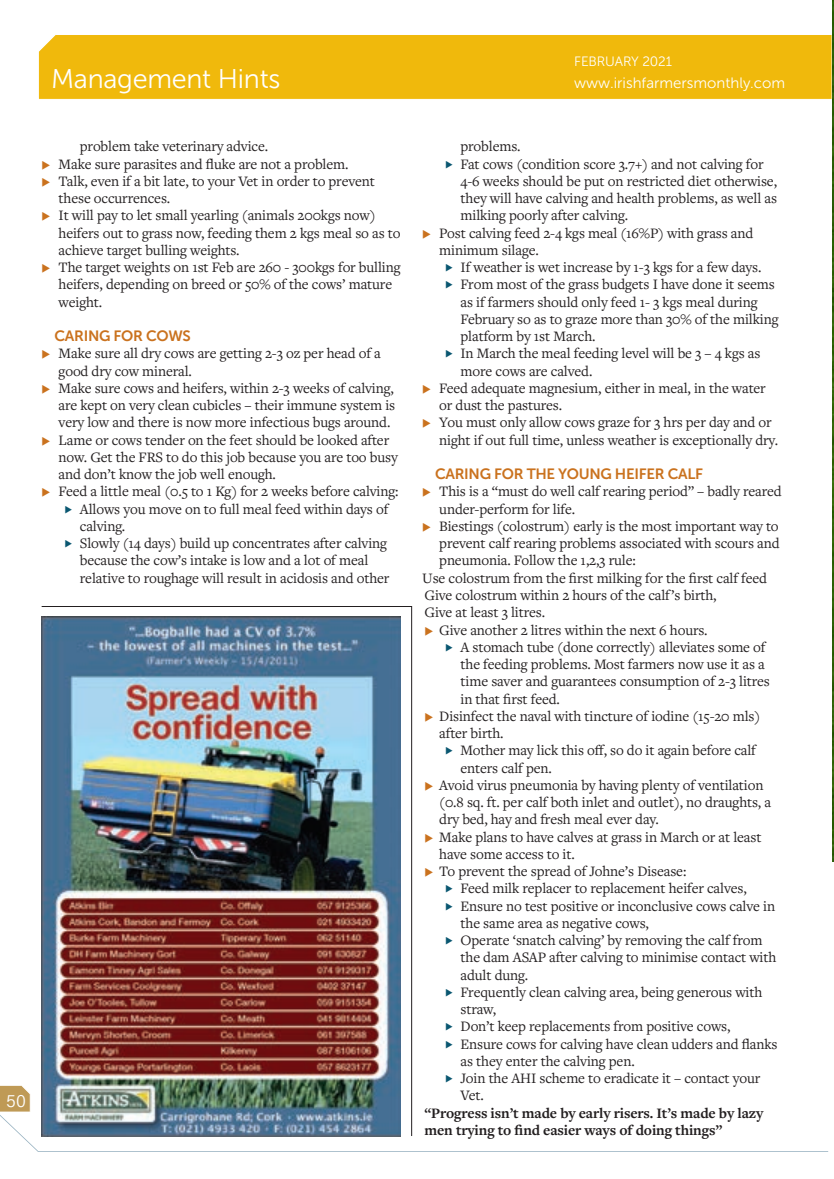
<style>
.page{position:relative;width:834px;height:1179px;background:#fff}
.page>*{position:absolute;margin:0;border:0;box-sizing:border-box;transform-origin:0 0}
.t1{font:27px "Museo Sans 300";letter-spacing:-.01em;color:#fff}
.t2{font:300 18px "Acumin Pro";color:#fff}
.t3{font:15px/17.2px "Freight Text Pro";letter-spacing:-.01em;color:#231f20}
.t4{font:700 15px/17.2px "Freight Text Pro";letter-spacing:-.01em;color:#231f20}
.t5{font:15px "Museo Sans 700";letter-spacing:-.02em;color:#ca721e}
.t6{font:15px "Museo Sans 300";color:#fff}
.t7{font:13.5px "Museo Sans 300";letter-spacing:-.01em;color:#fff}
</style>
<div class="page">
<div style="left:38px;top:34px;width:795px;height:66px;background:#f0b90c"></div>
<img style="left:41px;top:606px;width:371px;height:469px">
<img style="left:833px;top:1px;width:1px;height:860px">
<svg style="left:0;top:1075px;width:828px;height:77px"></svg>
<p class="t2" style="left:6px;top:1088px;width:21px">50</p>
<p class="t7" style="left:574px;top:54px;width:99px">FEBRUARY 2021</p>
<h1 class="t1" style="left:51px;top:65px;width:231px">Management Hints</h1>
<p class="t6" style="left:574px;top:75px;width:213px">www.irishfarmersmonthly.com</p>
<p class="t3" style="left:59px;top:137px;width:343px;text-indent:21px">problem take veterinary advice.<br>Make sure parasites and fluke are not a problem.<br>Talk, even if a bit late, to your Vet in order to prevent these occurrences.<br>It will pay to let small yearling (animals 200kgs now) heifers out to grass now, feeding them 2 kgs meal so as to achieve target bulling weights.<br>The target weights on 1st Feb are 260 - 300kgs for bulling heifers, depending on breed or 50% of the cows’ mature weight.</p>
<p class="t5" style="left:54px;top:328px;width:138px">CARING FOR COWS</p>
<p class="t3" style="left:59px;top:344px;width:324px">Make sure all dry cows are getting 2-3 oz per head of a</p>
<p class="t3" style="left:59px;top:362px;width:135px">good dry cow mineral.</p>
<p class="t3" style="left:59px;top:379px;width:337px">Make sure cows and heifers, within 2-3 weeks of calving,</p>
<p class="t3" style="left:59px;top:396px;width:338px">are kept on very clean cubicles – their immune system is</p>
<p class="t3" style="left:59px;top:413px;width:333px">very low and there is now more infectious bugs around.</p>
<p class="t3" style="left:59px;top:431px;width:332px">Lame or cows tender on the feet should be looked after</p>
<p class="t3" style="left:59px;top:448px;width:341px">now. Get the FRS to do this job because you are too busy</p>
<p class="t3" style="left:59px;top:465px;width:219px">and don’t know the job well enough.</p>
<p class="t3" style="left:59px;top:482px;width:341px">Feed a little meal (0.5 to 1 Kg) for 2 weeks before calving:</p>
<p class="t3" style="left:80px;top:500px;width:310px">Allows you move on to full meal feed within days of</p>
<p class="t3" style="left:80px;top:517px;width:47px">calving.</p>
<p class="t3" style="left:80px;top:534px;width:309px">Slowly (14 days) build up concentrates after calving</p>
<p class="t3" style="left:80px;top:551px;width:290px">because the cow’s intake is low and a lot of meal</p>
<p class="t3" style="left:80px;top:569px;width:311px">relative to roughage will result in acidosis and other</p>
<p class="t3" style="left:460px;top:137px;width:62px">problems.</p>
<p class="t3" style="left:460px;top:155px;width:305px">Fat cows (condition score 3.7+) and not calving for</p>
<p class="t3" style="left:460px;top:172px;width:318px">4-6 weeks should be put on restricted diet otherwise,</p>
<p class="t3" style="left:460px;top:189px;width:318px">they will have calving and health problems, as well as</p>
<p class="t3" style="left:460px;top:206px;width:169px">milking poorly after calving.</p>
<p class="t3" style="left:439px;top:224px;width:315px">Post calving feed 2-4 kgs meal (16%P) with grass and</p>
<p class="t3" style="left:439px;top:241px;width:101px">minimum silage.</p>
<p class="t3" style="left:460px;top:258px;width:302px">If weather is wet increase by 1-3 kgs for a few days.</p>
<p class="t3" style="left:460px;top:275px;width:316px">From most of the grass budgets I have done it seems</p>
<p class="t3" style="left:460px;top:293px;width:298px">as if farmers should only feed 1- 3 kgs meal during</p>
<p class="t3" style="left:460px;top:310px;width:319px">February so as to graze more than 30% of the milking</p>
<p class="t3" style="left:460px;top:327px;width:137px">platform by 1st March.</p>
<p class="t3" style="left:460px;top:344px;width:301px">In March the meal feeding level will be 3 – 4 kgs as</p>
<p class="t3" style="left:460px;top:362px;width:133px">more cows are calved.</p>
<p class="t3" style="left:439px;top:379px;width:328px">Feed adequate magnesium, either in meal, in the water</p>
<p class="t3" style="left:439px;top:396px;width:124px">or dust the pastures.</p>
<p class="t3" style="left:439px;top:413px;width:334px">You must only allow cows graze for 3 hrs per day and or</p>
<p class="t3" style="left:439px;top:431px;width:340px">night if out full time, unless weather is exceptionally dry.</p>
<p class="t5" style="left:435px;top:466px;width:269px">CARING FOR THE YOUNG HEIFER CALF</p>
<p class="t3" style="left:439px;top:482px;width:344px">This is a “must do well calf rearing period” – badly reared</p>
<p class="t3" style="left:439px;top:500px;width:137px">under-perform for life.</p>
<p class="t3" style="left:439px;top:517px;width:341px">Biestings (colostrum) early is the most important way to</p>
<p class="t3" style="left:439px;top:534px;width:342px">prevent calf rearing problems associated with scours and</p>
<p class="t3" style="left:439px;top:551px;width:198px">pneumonia. Follow the 1,2,3 rule:</p>
<p class="t3" style="left:422px;top:569px;width:346px">Use colostrum from the first milking for the first calf feed</p>
<p class="t3" style="left:424px;top:586px;width:293px">Give colostrum within 2 hours of the calf’s birth,</p>
<p class="t3" style="left:424px;top:603px;width:122px">Give at least 3 litres.</p>
<p class="t3" style="left:439px;top:620px;width:270px">Give another 2 litres within the next 6 hours.</p>
<p class="t3" style="left:460px;top:638px;width:306px">A stomach tube (done correctly) alleviates some of</p>
<p class="t3" style="left:460px;top:655px;width:306px">the feeding problems. Most farmers now use it as a</p>
<p class="t3" style="left:460px;top:672px;width:311px">time saver and guarantees consumption of 2-3 litres</p>
<p class="t3" style="left:460px;top:689px;width:101px">in that first feed.</p>
<p class="t3" style="left:439px;top:707px;width:323px">Disinfect the naval with tincture of iodine (15-20 mls)</p>
<p class="t3" style="left:439px;top:724px;width:66px">after birth.</p>
<p class="t3" style="left:460px;top:741px;width:297px">Mother may lick this off, so do it again before calf</p>
<p class="t3" style="left:460px;top:758px;width:93px">enters calf pen.</p>
<p class="t3" style="left:439px;top:776px;width:326px">Avoid virus pneumonia by having plenty of ventilation</p>
<p class="t3" style="left:439px;top:793px;width:333px">(0.8 sq. ft. per calf both inlet and outlet), no draughts, a</p>
<p class="t3" style="left:439px;top:810px;width:221px">dry bed, hay and fresh meal ever day.</p>
<p class="t3" style="left:439px;top:827px;width:324px">Make plans to have calves at grass in March or at least</p>
<p class="t3" style="left:439px;top:845px;width:137px">have some access to it.</p>
<p class="t3" style="left:439px;top:862px;width:249px">To prevent the spread of Johne’s Disease:</p>
<p class="t3" style="left:460px;top:879px;width:288px">Feed milk replacer to replacement heifer calves,</p>
<p class="t3" style="left:460px;top:896px;width:316px">Ensure no test positive or inconclusive cows calve in</p>
<p class="t3" style="left:460px;top:914px;width:190px">the same area as negative cows,</p>
<p class="t3" style="left:460px;top:931px;width:303px">Operate ‘snatch calving’ by removing the calf from</p>
<p class="t3" style="left:460px;top:948px;width:317px">the dam ASAP after calving to minimise contact with</p>
<p class="t3" style="left:460px;top:965px;width:69px">adult dung.</p>
<p class="t3" style="left:460px;top:983px;width:303px">Frequently clean calving area, being generous with</p>
<p class="t3" style="left:460px;top:1000px;width:37px">straw,</p>
<p class="t3" style="left:460px;top:1017px;width:271px">Don’t keep replacements from positive cows,</p>
<p class="t3" style="left:460px;top:1034px;width:318px">Ensure cows for calving have clean udders and flanks</p>
<p class="t3" style="left:460px;top:1052px;width:176px">as they enter the calving pen.</p>
<p class="t3" style="left:460px;top:1069px;width:301px">Join the AHI scheme to eradicate it – contact your</p>
<p class="t3" style="left:460px;top:1086px;width:25px">Vet.</p>
<p class="t4" style="left:425px;top:1103px;width:340px">“Progress isn’t made by early risers. It’s made by lazy men trying to find easier ways of doing things”</p>
</div>
